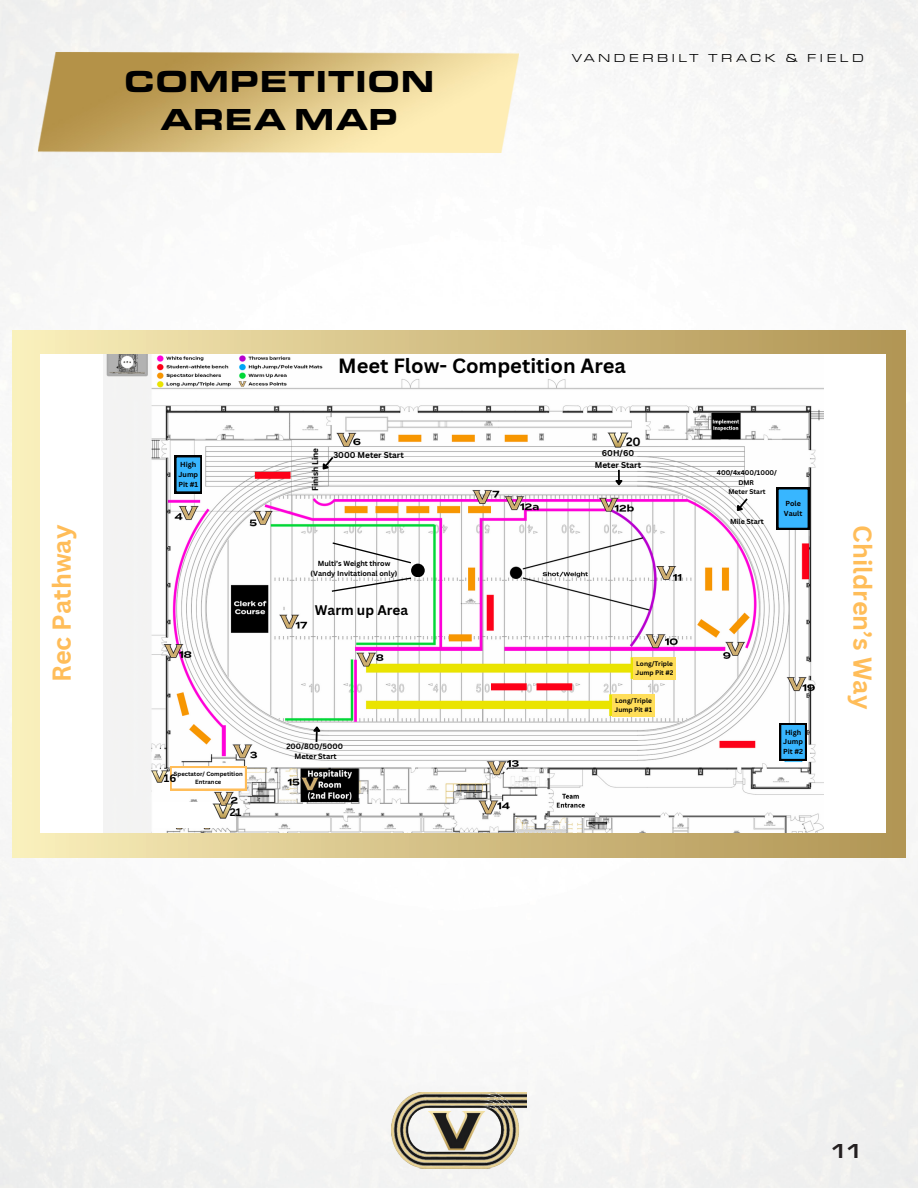
<style>
.page{position:relative;width:918px;height:1188px;background:#fff}
.page>*{position:absolute;margin:0;border:0;box-sizing:border-box;transform-origin:0 0}
.t1{font:900 31.5px "Eurostile Ext";color:#000}
.t2{font:700 25.2px "Canva Sans";color:#ffbd59}
.t3{font:500 21px "Eurostile Ext";color:#231f20}
.t4{font:700 20.1px "Canva Sans";color:#000}
.t5{font:700 13.65px "Canva Sans";color:#000}
.t6{font:12px "Eurostile Ext";letter-spacing:.29em;color:#000}
.t7{font:700 11.85px "Canva Sans";color:#000}
.t8{font:700 10.65px "Canva Sans";color:#000}
.t9{font:700 8.25px/11.6px "Canva Sans";color:#000;text-align:center}
.t10{font:700 7.5px/10.5px "Canva Sans";color:#000;text-align:center}
.t11{font:700 7.2px/10.1px "Canva Sans";color:#000;text-align:center}
.t12{font:700 7.05px/9.8px "Canva Sans";color:#000}
.t13{font:700 6.6px/9.3px "Canva Sans";color:#000;text-align:center}
.t14{font:700 6.45px/8.9px "Canva Sans";color:#000}
.t15{font:700 5.85px/7.9px "Canva Sans";color:#000;text-align:center}
</style>
<div class="page">
<img style="left:0;top:0;width:918px;height:1188px">
<div style="left:13px;top:330px;width:892px;height:528px;background:linear-gradient(to right,#f8edbb,#b29758)"></div>
<img style="left:12px;top:24px;width:533px;height:156px">
<img style="left:392px;top:1092px;width:134px;height:76px">
<div style="left:40px;top:354px;width:846px;height:478px;background:#fff"></div>
<img style="left:104px;top:354px;width:720px;height:478px">
<svg style="left:175px;top:456px;width:27px;height:37px"></svg>
<svg style="left:780px;top:723px;width:27px;height:38px"></svg>
<svg style="left:777px;top:488px;width:32px;height:42px"></svg>
<div style="left:633px;top:658px;width:43px;height:22px;background:#ffde59"></div>
<div style="left:612px;top:694px;width:43px;height:22px;background:#ffde59"></div>
<svg style="left:613px;top:470px;width:11px;height:17px"></svg>
<svg style="left:322px;top:455px;width:13px;height:16px"></svg>
<svg style="left:312px;top:724px;width:11px;height:18px"></svg>
<svg style="left:170px;top:766px;width:77px;height:24px"></svg>
<svg style="left:736px;top:496px;width:13px;height:16px"></svg>
<div style="left:411px;top:564px;width:14px;height:13px;background:#000;border-radius:7px"></div>
<svg style="left:331px;top:541px;width:81px;height:23px"></svg>
<svg style="left:330px;top:577px;width:82px;height:16px"></svg>
<img style="left:604px;top:432px;width:28px;height:16px">
<div style="left:154px;top:803px;width:66px;height:25px;background:#fff"></div>
<img style="left:149px;top:770px;width:21px;height:12px">
<img style="left:212px;top:804px;width:24px;height:15px">
<p class="t1" style="left:124px;top:58px;width:312px">COMPETITION</p>
<p class="t1" style="left:161px;top:95px;width:239px">AREA MAP</p>
<h3 class="t6" style="left:572px;top:50px;width:293px">VANDERBILT TRACK &amp; FIELD</h3>
<p class="t2" style="left:47px;top:682px;width:159px;rotate:-90deg">Rec Pathway</p>
<p class="t12" style="left:178px;top:460px;width:21px">High<br>Jump<br>Pit #1</p>
<p class="t15" style="left:174px;top:770px;width:70px">Spectator/ Competition<br>Entrance</p>
<p class="t8" style="left:164px;top:772px;width:14px">16</p>
<p class="t8" style="left:230px;top:805px;width:13px">21</p>
<p class="t4" style="left:338px;top:354px;width:289px">Meet Flow- Competition Area</p>
<p class="t9" style="left:310px;top:491px;width:45px;rotate:-90deg">Finish Line</p>
<p class="t9" style="left:333px;top:450px;width:72px">3000 Meter Start</p>
<p class="t11" style="left:311px;top:559px;width:88px">Multi’s Weight throw (Vandy Invitational only)</p>
<p class="t5" style="left:315px;top:601px;width:95px">Warm up Area</p>
<p class="t10" style="left:286px;top:741px;width:58px">200/800/5000<br>Meter Start</p>
<p class="t7" style="left:626px;top:434px;width:16px">20</p>
<p class="t9" style="left:595px;top:447px;width:48px">60H/60<br>Meter Start</p>
<p class="t14" style="left:636px;top:660px;width:39px">Long/Triple<br>Jump Pit #2</p>
<p class="t14" style="left:615px;top:696px;width:39px">Long/Triple<br>Jump Pit #1</p>
<p class="t13" style="left:717px;top:468px;width:62px">400/4x400/1000/<br>DMR<br>Meter Start</p>
<p class="t12" style="left:730px;top:516px;width:35px">Mile Start</p>
<p class="t12" style="left:784px;top:499px;width:20px">Pole<br>Vault</p>
<p class="t12" style="left:783px;top:727px;width:21px">High<br>Jump<br>Pit #2</p>
<p class="t2" style="left:878px;top:525px;width:186px;rotate:90deg">Children’s Way</p>
<p class="t3" style="left:829px;top:1136px;width:36px">11</p>
</div>
